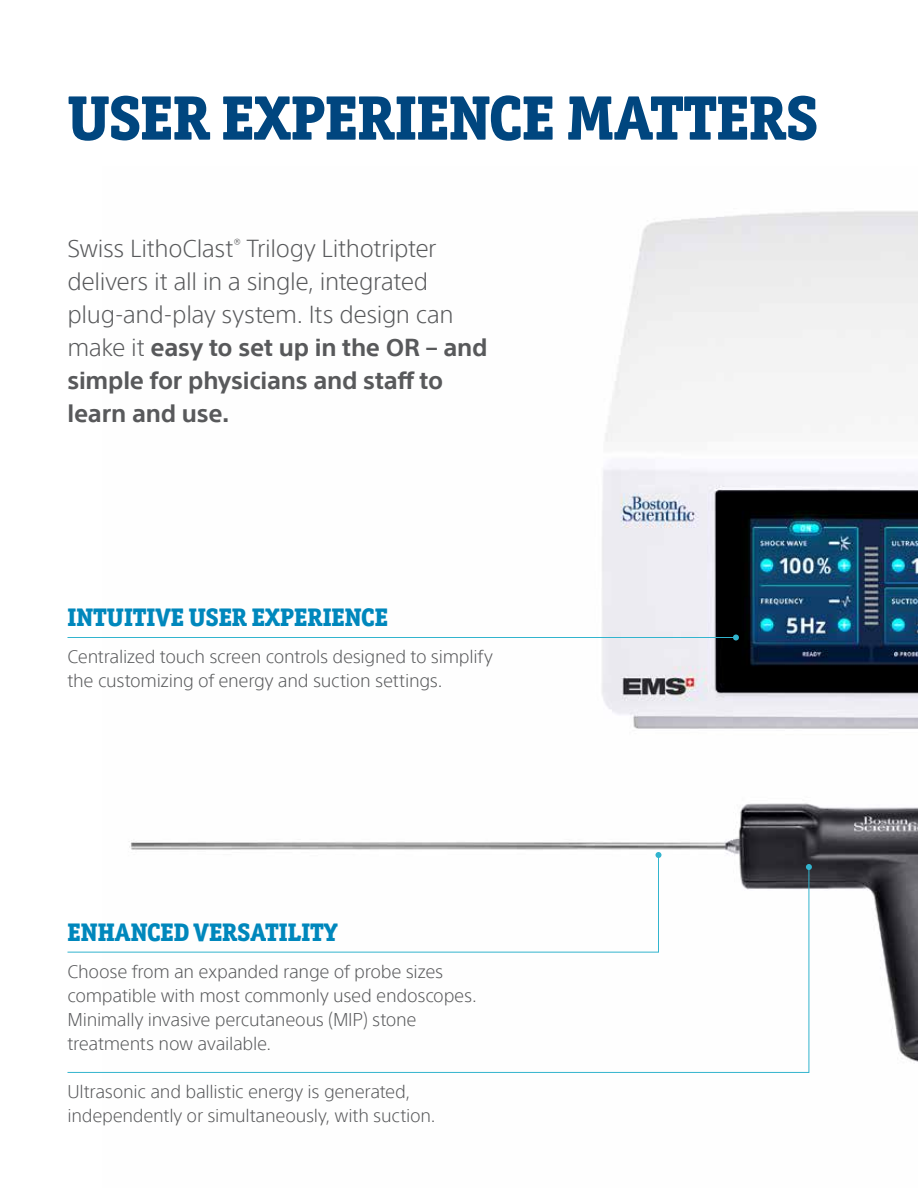
<style>
.page{position:relative;width:918px;height:1188px;background:#fff}
.page>*{position:absolute;margin:0;border:0;box-sizing:border-box;transform-origin:0 0}
.t1{font:800 63px "Officina Ser ITC Std";letter-spacing:-.015em;color:#00467f}
.t2{font:800 25.5px "Officina Ser ITC Std";letter-spacing:-.005em;color:#0087bc}
.t3{font:300 24px/33px "SST";letter-spacing:-.015em;color:#58595b}
.t4{font:300 18px/24px "SST";letter-spacing:-.015em;color:#58595b}
.s1{font-weight:700}
</style>
<div class="page">
<img style="left:129px;top:211px;width:789px;height:851px">
<hr style="left:68px;top:637px;width:668px;height:1px;background:#32b4ce">
<svg style="left:733px;top:634px;width:6px;height:6px"></svg>
<svg style="left:129px;top:854px;width:530px;height:12px"></svg>
<svg style="left:656px;top:852px;width:6px;height:6px"></svg>
<svg style="left:67px;top:866px;width:743px;height:207px"></svg>
<svg style="left:806px;top:864px;width:6px;height:6px"></svg>
<h1 class="t1" style="left:68px;top:78px;width:753px">USER EXPERIENCE MATTERS</h1>
<h3 class="t3" style="left:67px;top:232px;width:422px">Swiss LithoClast<sup>®</sup> Trilogy Lithotripter delivers it all in a single, integrated plug-and-play system. Its design can make it <span class="s1">easy to set up in the OR – and simple for physicians and staff to learn and use.</span></h3>
<h2 class="t2" style="left:68px;top:601px;width:322px">INTUITIVE USER EXPERIENCE</h2>
<p class="t4" style="left:68px;top:645px;width:427px">Centralized touch screen controls designed to simplify the customizing of energy and suction settings.</p>
<h2 class="t2" style="left:68px;top:916px;width:272px">ENHANCED VERSATILITY</h2>
<p class="t4" style="left:68px;top:960px;width:411px">Choose from an expanded range of probe sizes compatible with most commonly used endoscopes.<br>Minimally invasive percutaneous (MIP) stone treatments now available.</p>
<p class="t4" style="left:68px;top:1080px;width:370px">Ultrasonic and ballistic energy is generated, independently or simultaneously, with suction.</p>
</div>
